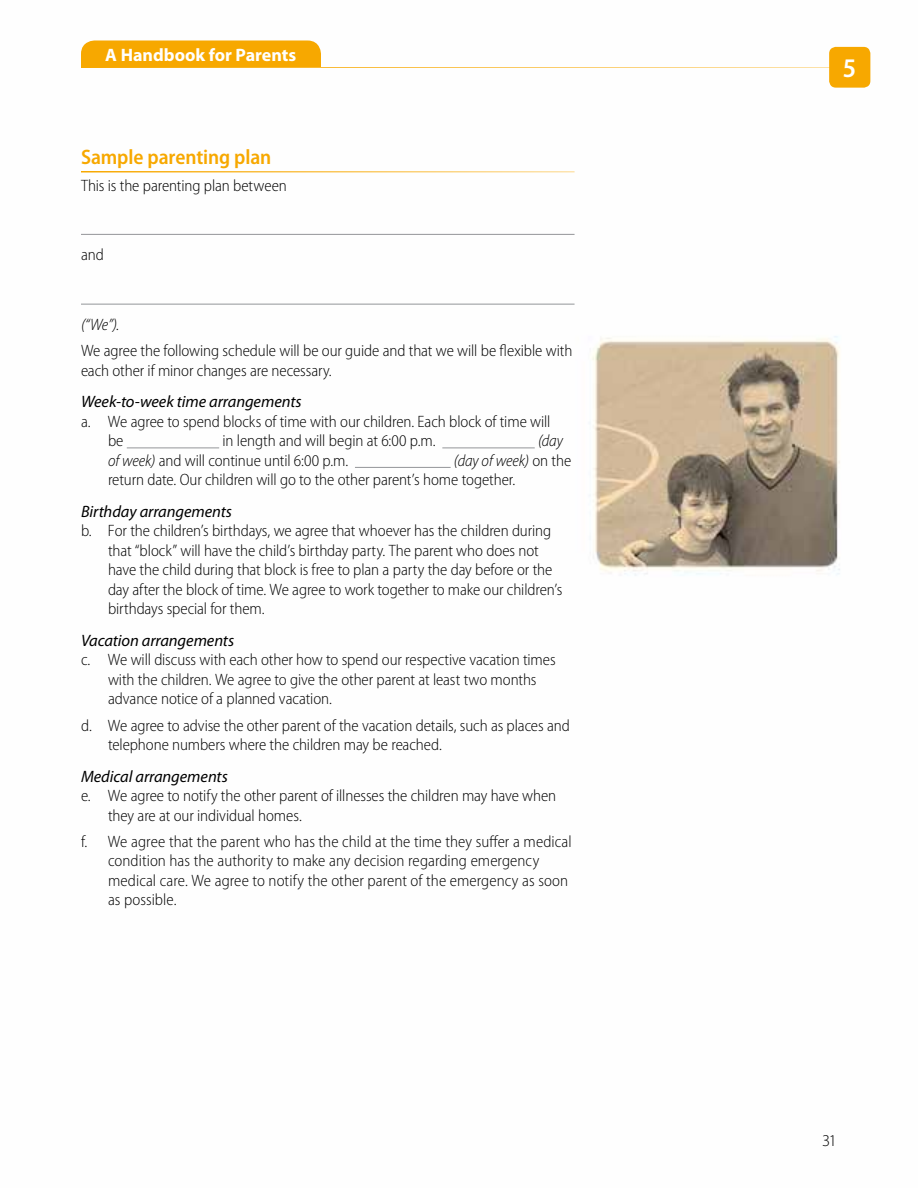
<style>
.page{position:relative;width:918px;height:1188px;background:#fff}
.page>*{position:absolute;margin:0;border:0;box-sizing:border-box;transform-origin:0 0}
.Head_-_A_-_Section_N{font:600 semi-condensed 27px "Myriad Pro";color:#fff}
.Head_-_B{font:600 semi-condensed 21px "Myriad Pro";letter-spacing:-.005em;color:#f7a800}
.t1{font:700 18px "Myriad Pro";color:#fff}
.Text_-_Bullet_C_-_Nu{font:300 semi-condensed 16.5px/19.5px "Myriad Pro";letter-spacing:-.005em;color:#000}
.Text_-_Main{font:300 semi-condensed 16.5px/19.5px "Myriad Pro";letter-spacing:-.005em;color:#000}
.Head_-_E{font:italic 16.5px "Myriad Pro";letter-spacing:-.005em;color:#000}
.Text_-_Bullet_C_-_Nu-2{font:italic 300 semi-condensed 16.5px "Myriad Pro";color:#000}
.t2{font:300 16.5px "Myriad Pro";color:#000}
.s1{font-style:italic}
</style>
<div class="page">
<img style="left:81px;top:46px;width:790px;height:530px">
<div style="left:81px;top:40px;width:240px;height:27px;background:#f7a800"></div>
<hr style="left:81px;top:67px;width:783px;height:1px;background:#fff">
<hr style="left:81px;top:171px;width:494px;height:1px;background:#fff">
<hr style="left:81px;top:234px;width:494px;height:1px;background:#939598">
<hr style="left:81px;top:304px;width:494px;height:1px;background:#939598">
<hr style="left:127px;top:447px;width:92px;height:1px;background:#939598">
<hr style="left:442px;top:447px;width:93px;height:1px;background:#939598">
<hr style="left:355px;top:467px;width:96px;height:1px;background:#939598">
<div style="left:829px;top:47px;width:41px;height:41px;background:#f7a800;border-radius:7px"></div>
<p class="t1" style="left:105px;top:45px;width:193px">A Handbook for Parents</p>
<p class="Head_-_B" style="left:81px;top:146px;width:192px">Sample parenting plan</p>
<p class="Text_-_Main" style="left:81px;top:176px;width:207px">This is the parenting plan between</p>
<p class="Text_-_Main" style="left:81px;top:245px;width:24px">and</p>
<p class="Text_-_Bullet_C_-_Nu-2" style="left:81px;top:316px;width:40px">(“We”).</p>
<p class="Text_-_Main" style="left:81px;top:341px;width:493px">We agree the following schedule will be our guide and that we will be flexible with each other if minor changes are necessary.</p>
<p class="Head_-_E" style="left:81px;top:393px;width:222px">Week-to-week time arrangements</p>
<p class="Text_-_Bullet_C_-_Nu" style="left:108px;top:412px;width:444px;text-indent:-27px">a. We agree to spend blocks of time with our children. Each block of time will be</p>
<p class="Text_-_Bullet_C_-_Nu" style="left:222px;top:431px;width:215px">in length and will begin at 6:00 p.m.</p>
<p class="Text_-_Bullet_C_-_Nu-2" style="left:538px;top:432px;width:26px">(day</p>
<p class="Text_-_Bullet_C_-_Nu" style="left:108px;top:451px;width:242px"><span class="s1">of week)</span> and will continue until 6:00 p.m.</p>
<p class="Text_-_Bullet_C_-_Nu" style="left:108px;top:451px;width:465px;text-indent:346px"><span class="s1">(day of week)</span> on the return date. Our children will go to the other parent’s home together.</p>
<p class="Head_-_E" style="left:81px;top:502px;width:153px">Birthday arrangements</p>
<p class="Text_-_Bullet_C_-_Nu" style="left:108px;top:521px;width:456px;text-indent:-27px">b. For the children’s birthdays, we agree that whoever has the children during that “block” will have the child’s birthday party. The parent who does not have the child during that block is free to plan a party the day before or the day after the block of time. We agree to work together to make our children’s birthdays special for them.</p>
<p class="Head_-_E" style="left:81px;top:631px;width:155px">Vacation arrangements</p>
<p class="Text_-_Bullet_C_-_Nu" style="left:108px;top:650px;width:449px;text-indent:-27px">c. We will discuss with each other how to spend our respective vacation times with the children. We agree to give the other parent at least two months advance notice of a planned vacation.</p>
<p class="Text_-_Bullet_C_-_Nu" style="left:108px;top:716px;width:463px;text-indent:-27px">d. We agree to advise the other parent of the vacation details, such as places and telephone numbers where the children may be reached.</p>
<p class="Head_-_E" style="left:81px;top:767px;width:148px">Medical arrangements</p>
<p class="Text_-_Bullet_C_-_Nu" style="left:108px;top:786px;width:450px;text-indent:-27px">e. We agree to notify the other parent of illnesses the children may have when they are at our individual homes.</p>
<p class="Text_-_Bullet_C_-_Nu" style="left:108px;top:832px;width:465px;text-indent:-27px">f. We agree that the parent who has the child at the time they suffer a medical condition has the authority to make any decision regarding emergency medical care. We agree to notify the other parent of the emergency as soon as possible.</p>
<p class="Head_-_A_-_Section_N" style="left:843px;top:53px;width:15px">5</p>
<p class="t2" style="left:822px;top:1132px;width:16px">31</p>
</div>
